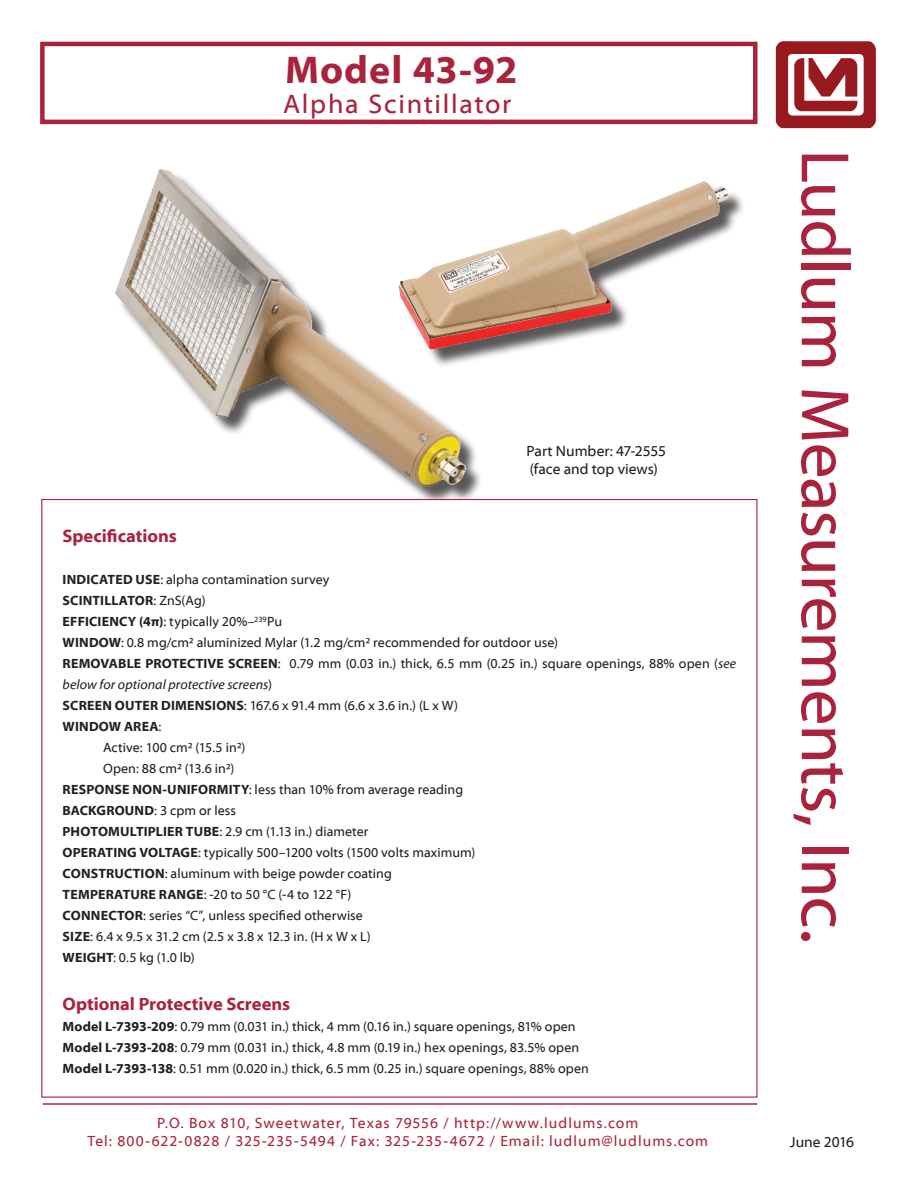
<style>
.page{position:relative;width:918px;height:1188px;background:#fff}
.page>*{position:absolute;margin:0;border:0;box-sizing:border-box;transform-origin:0 0}
.t1{font:69px "Myriad Web Pro";letter-spacing:-.02em;color:#a9233d}
.t2{font:700 39px "Myriad Web Pro";letter-spacing:.025em;color:#a9233d}
.t3{font:27px "Myriad Web Pro";letter-spacing:.065em;color:#a9233d}
.t4{font:700 18px "Myriad Web Pro";color:#a9233d}
.t5{font:15px/18px "Myriad Web Pro";letter-spacing:.07em;color:#a9233d;text-align:center}
.t6{font:15px/18px "Myriad Web Pro";color:#231f20}
.t7{font:13.5px/21px "Myriad Web Pro";letter-spacing:.005em;color:#231f20}
.t8{font:italic 13.5px "Myriad Web Pro";letter-spacing:.005em;color:#231f20}
.t9{font:700 13.5px "Myriad Web Pro";letter-spacing:.01em;color:#231f20}
.s1{font-weight:700}
.s2{font-weight:400}
.s3{font-style:italic}
.s4{font-style:normal}
.s5{font-size:72px}
</style>
<div class="page">
<img style="left:775px;top:41px;width:101px;height:88px">
<hr style="left:43px;top:1103px;width:714px;height:2px;background:#a9233d">
<img style="left:115px;top:169px;width:366px;height:330px">
<div style="left:402px;top:185px;width:344px;height:183px;background:#fff"></div>
<img style="left:384px;top:169px;width:359px;height:195px">
<div style="left:40px;top:42px;width:718px;height:82px;border:4px solid #a9233d"></div>
<h2 class="t2" style="left:285px;top:49px;width:234px">Model 43-92</h2>
<h3 class="t3" style="left:283px;top:90px;width:230px">Alpha Scintillator</h3>
<p class="t6" style="left:526px;top:443px;width:141px">Part Number: 47-2555 (face and top views)</p>
<h3 class="t4" style="left:63px;top:526px;width:116px">Specifications</h3>
<p class="t7" style="left:63px;top:569px;width:268px"><span class="s1">INDICATED USE</span>: alpha contamination survey</p>
<p class="t9" style="left:63px;top:593px;width:144px">SCINTILLATOR<span class="s2">: ZnS(Ag)</span></p>
<p class="t7" style="left:63px;top:611px;width:221px"><span class="s1">EFFICIENCY (4π)</span>: typically 20%–<sup>239</sup>Pu</p>
<p class="t7" style="left:63px;top:632px;width:497px"><span class="s1">WINDOW</span>: 0.8 mg/cm² aluminized Mylar (1.2 mg/cm² recommended for outdoor use)</p>
<p class="t7" style="left:63px;top:653px;width:675px"><span class="s1">REMOVABLE PROTECTIVE SCREEN</span>: 0.79 mm (0.03 in.) thick, 6.5 mm (0.25 in.) square openings, 88% open (<span class="s3">see</span></p>
<p class="t8" style="left:63px;top:677px;width:211px">below for optional protective screens<span class="s4">)</span></p>
<p class="t7" style="left:63px;top:695px;width:397px"><span class="s1">SCREEN OUTER DIMENSIONS</span>: 167.6 x 91.4 mm (6.6 x 3.6 in.) (L x W)</p>
<p class="t9" style="left:63px;top:719px;width:100px">WINDOW AREA<span class="s2">:</span></p>
<p class="t7" style="left:103px;top:737px;width:144px">Active: 100 cm² (15.5 in²)</p>
<p class="t7" style="left:103px;top:758px;width:133px">Open: 88 cm² (13.6 in²)</p>
<p class="t7" style="left:63px;top:779px;width:402px"><span class="s1">RESPONSE NON-UNIFORMITY</span>: less than 10% from average reading</p>
<p class="t7" style="left:63px;top:800px;width:175px"><span class="s1">BACKGROUND</span>: 3 cpm or less</p>
<p class="t7" style="left:63px;top:821px;width:307px"><span class="s1">PHOTOMULTIPLIER TUBE</span>: 2.9 cm (1.13 in.) diameter</p>
<p class="t7" style="left:63px;top:842px;width:414px"><span class="s1">OPERATING VOLTAGE</span>: typically 500–1200 volts (1500 volts maximum)</p>
<p class="t7" style="left:63px;top:863px;width:331px"><span class="s1">CONSTRUCTION</span>: aluminum with beige powder coating</p>
<p class="t7" style="left:63px;top:884px;width:290px"><span class="s1">TEMPERATURE RANGE</span>: -20 to 50 °C (-4 to 122 °F)</p>
<p class="t7" style="left:63px;top:905px;width:302px"><span class="s1">CONNECTOR</span>: series “C”, unless specified otherwise</p>
<p class="t7" style="left:63px;top:926px;width:310px"><span class="s1">SIZE</span>: 6.4 x 9.5 x 31.2 cm (2.5 x 3.8 x 12.3 in. (H x W x L)</p>
<p class="t7" style="left:63px;top:947px;width:134px"><span class="s1">WEIGHT</span>: 0.5 kg (1.0 lb)</p>
<h3 class="t4" style="left:63px;top:994px;width:229px">Optional Protective Screens</h3>
<p class="t7" style="left:63px;top:1016px;width:528px"><span class="s1">Model L-7393-209</span>: 0.79 mm (0.031 in.) thick, 4 mm (0.16 in.) square openings, 81% open<br><span class="s1">Model L-7393-208</span>: 0.79 mm (0.031 in.) thick, 4.8 mm (0.19 in.) hex openings, 83.5% open<br><span class="s1">Model L-7393-138</span>: 0.51 mm (0.020 in.) thick, 6.5 mm (0.25 in.) square openings, 88% open</p>
<p class="t5" style="left:88px;top:1114px;width:622px">P.O. Box 810, Sweetwater, Texas 79556 / http://www.ludlums.com<br>Tel: 800-622-0828 / 325-235-5494 / Fax: 325-235-4672 / Email: ludlum@ludlums.com</p>
<h1 class="t1" style="left:862px;top:149px;width:796px;rotate:90deg">Ludlum Measurements, Inc<span class="s5">.</span></h1>
<p class="t6" style="left:790px;top:1133px;width:66px">June 2016</p>
</div>
